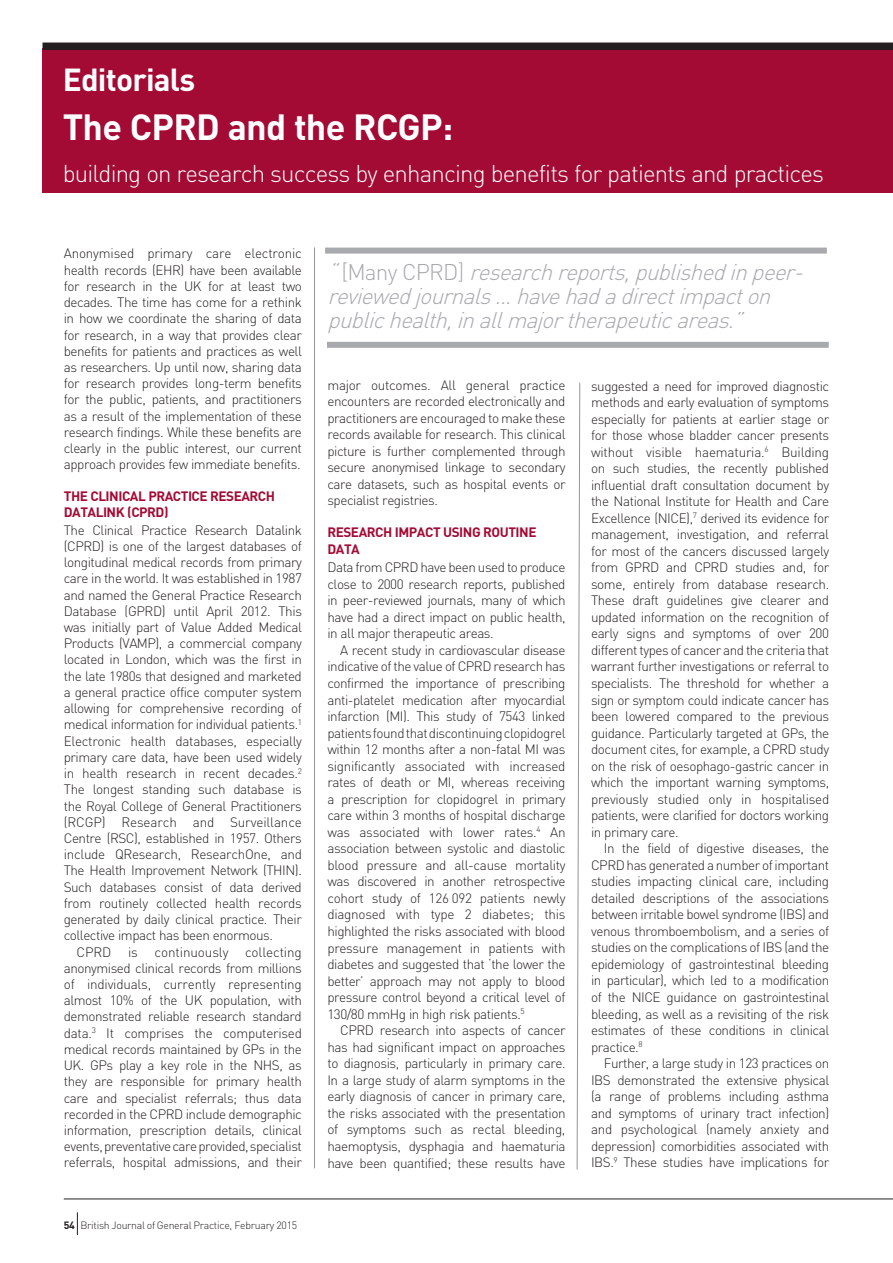
<style>
.page{position:relative;width:893px;height:1263px;background:#fff}
.page>*{position:absolute;margin:0;border:0;box-sizing:border-box;transform-origin:0 0}
.t1{font:700 36px "DIN";letter-spacing:-.02em;color:#fff}
.t2{font:700 31.5px "DIN";color:#fff}
.t3{font:300 24px "DIN";letter-spacing:-.035em;color:#fff}
.t4{font:italic 300 22.5px/24px "DIN";color:#a8a9ad}
.t5{font:300 13.5px/16.5px "DIN";letter-spacing:-.035em;color:#231f20;text-align:justify}
.t6{font:700 13.5px/16.5px "DIN";letter-spacing:-.035em;color:#a30a34}
.t7{font:300 10.5px "DIN";letter-spacing:-.025em;color:#231f20}
.s1{font-weight:700}
.s2{font-style:normal}
</style>
<div class="page">
<hr style="left:64px;top:1198px;width:829px;height:1px;background:#231f20">
<svg style="left:77px;top:1212px;width:1px;height:23px"></svg>
<div style="left:43px;top:49px;width:850px;height:144px;background:#a30a34"></div>
<svg style="left:577px;top:382px;width:3px;height:788px"></svg>
<hr style="left:314px;top:247px;width:1px;height:921px;background:#939598">
<div style="left:325px;top:248px;width:502px;height:6px;background:#a8a9ad"></div>
<div style="left:327px;top:342px;width:502px;height:6px;background:#a8a9ad"></div>
<div style="left:43px;top:43px;width:850px;height:7px;background:#231f20"></div>
<h2 class="t2" style="left:63px;top:59px;width:134px">EDITORIALS</h2>
<h1 class="t1" style="left:63px;top:103px;width:90px">THE CPRD</h1>
<h1 class="t1" style="left:228px;top:103px;width:148px">AND THE RCGP</h1>
<h1 class="t1" style="left:442px;top:103px;width:13px">:</h1>
<h3 class="t3" style="left:63px;top:159px;width:763px">building on research success by enhancing benefits for patients and practices</h3>
<p class="t5" style="left:64px;top:245px;width:240px">Anonymised primary care electronic health records (EHR) have been available for research in the UK for at least two decades. The time has come for a rethink in how we coordinate the sharing of data for research, in a way that provides clear benefits for patients and practices as well as researchers. Up until now, sharing data for research provides long-term benefits for the public, patients, and practitioners as a result of the implementation of these research findings. While these benefits are clearly in the public interest, our current approach provides few immediate benefits.</p>
<p class="t6" style="left:64px;top:487px;width:213px">THE CLINICAL PRACTICE RESEARCH<br>DATALINK (CPRD</p>
<p class="t6" style="left:164px;top:503px;width:6px">)</p>
<p class="t5" style="left:64px;top:522px;width:240px">The Clinical Practice Research Datalink (CPRD) is one of the largest databases of longitudinal medical records from primary care in the world. It was established in 1987 and named the General Practice Research Database (GPRD) until April 2012. This was initially part of Value Added Medical Products (VAMP), a commercial company located in London, which was the first in the late 1980s that designed and marketed a general practice office computer system allowing for comprehensive recording of medical information for individual patients.<sup>1<br></sup>Electronic health databases, especially primary care data, have been used widely in health research in recent decades.<sup>2<br></sup>The longest standing such database is the Royal College of General Practitioners (RCGP) Research and Surveillance Centre (RSC), established in 1957. Others include QResearch, ResearchOne, and The Health Improvement Network (THIN).<br>Such databases consist of data derived from routinely collected health records generated by daily clinical practice. Their collective impact has been enormous.</p>
<p class="t5" style="left:64px;top:943px;width:240px;text-indent:13px">CPRD is continuously collecting anonymised clinical records from millions of individuals, currently representing almost 10% of the UK population, with demonstrated reliable research standard data.<sup>3</sup> It comprises the computerised medical records maintained by GPs in the UK. GPs play a key role in the NHS, as they are responsible for primary health care and specialist referrals; thus data recorded in the CPRD include demographic information, prescription details, clinical events, preventative care provided, specialist referrals, hospital admissions, and their</p>
<p class="t7" style="left:64px;top:1219px;width:235px"><span class="s1">54</span> British Journal of General Practice, February 2015</p>
<h3 class="t4" style="left:327px;top:260px;width:484px">“<span class="s2">[ M a n y C P R D ]</span> researchreports,publishedinpeer&shy;reviewedjournals...havehadadirectimpacton publichealth,inallmajortherapeuticareas.”</h3>
<p class="t5" style="left:327px;top:376px;width:240px">major outcomes. All general practice encounters are recorded electronically and practitioners are encouraged to make these records available for research. This clinical picture is further complemented through secure anonymised linkage to secondary care datasets, such as hospital events or specialist registries.</p>
<p class="t6" style="left:327px;top:524px;width:211px">RESEARCH IMPACT USING ROUTINE<br>DATA</p>
<p class="t5" style="left:327px;top:559px;width:240px">Data from CPRD have been used to produce close to 2000 research reports, published in peer-reviewed journals, many of which have had a direct impact on public health, in all major therapeutic areas.</p>
<p class="t5" style="left:327px;top:642px;width:240px;text-indent:13px">A recent study in cardiovascular disease indicative of the value of CPRD research has confirmed the importance of prescribing anti-platelet medication after myocardial infarction (MI). This study of 7543 linked patients found that discontinuing clopidogrel within 12 months after a non-fatal MI was significantly associated with increased rates of death or MI, whereas receiving a prescription for clopidogrel in primary care within 3 months of hospital discharge was associated with lower rates.<sup>4</sup> An association between systolic and diastolic blood pressure and all-cause mortality was discovered in another retrospective cohort study of 126 092 patients newly diagnosed with type 2 diabetes; this highlighted the risks associated with blood pressure management in patients with diabetes and suggested that ‘the lower the better’ approach may not apply to blood pressure control beyond a critical level of 130/80 mmHg in high risk patients.<sup>5</sup></p>
<p class="t5" style="left:327px;top:1022px;width:240px;text-indent:13px">CPRD research into aspects of cancer has had significant impact on approaches to diagnosis, particularly in primary care.<br>In a large study of alarm symptoms in the early diagnosis of cancer in primary care, the risks associated with the presentation of symptoms such as rectal bleeding, haemoptysis, dysphagia and haematuria have been quantified; these results have</p>
<p class="t5" style="left:591px;top:377px;width:240px">suggested a need for improved diagnostic methods and early evaluation of symptoms especially for patients at earlier stage or for those whose bladder cancer presents without visible haematuria.<sup>6</sup> Building on such studies, the recently published influential draft consultation document by the National Institute for Health and Care Excellence (NICE),<sup>7</sup> derived its evidence for management, investigation, and referral for most of the cancers discussed largely from GPRD and CPRD studies and, for some, entirely from database research.<br>These draft guidelines give clearer and updated information on the recognition of early signs and symptoms of over 200 different types of cancer and the criteria that warrant further investigations or referral to specialists. The threshold for whether a sign or symptom could indicate cancer has been lowered compared to the previous guidance. Particularly targeted at GPs, the document cites, for example, a CPRD study on the risk of oesophago-gastric cancer in which the important warning symptoms, previously studied only in hospitalised patients, were clarified for doctors working in primary care.</p>
<p class="t5" style="left:591px;top:840px;width:240px;text-indent:13px">In the field of digestive diseases, the CPRD has generated a number of important studies impacting clinical care, including detailed descriptions of the associations between irritable bowel syndrome (IBS) and venous thromboembolism, and a series of studies on the complications of IBS (and the epidemiology of gastrointestinal bleeding in particular), which led to a modification of the NICE guidance on gastrointestinal bleeding, as well as a revisiting of the risk estimates of these conditions in clinical practice.<sup>8</sup></p>
<p class="t5" style="left:591px;top:1055px;width:240px;text-indent:13px">Further, a large study in 123 practices on IBS demonstrated the extensive physical (a range of problems including asthma and symptoms of urinary tract infection) and psychological (namely anxiety and depression) comorbidities associated with IBS.<sup>9</sup> These studies have implications for</p>
</div>
